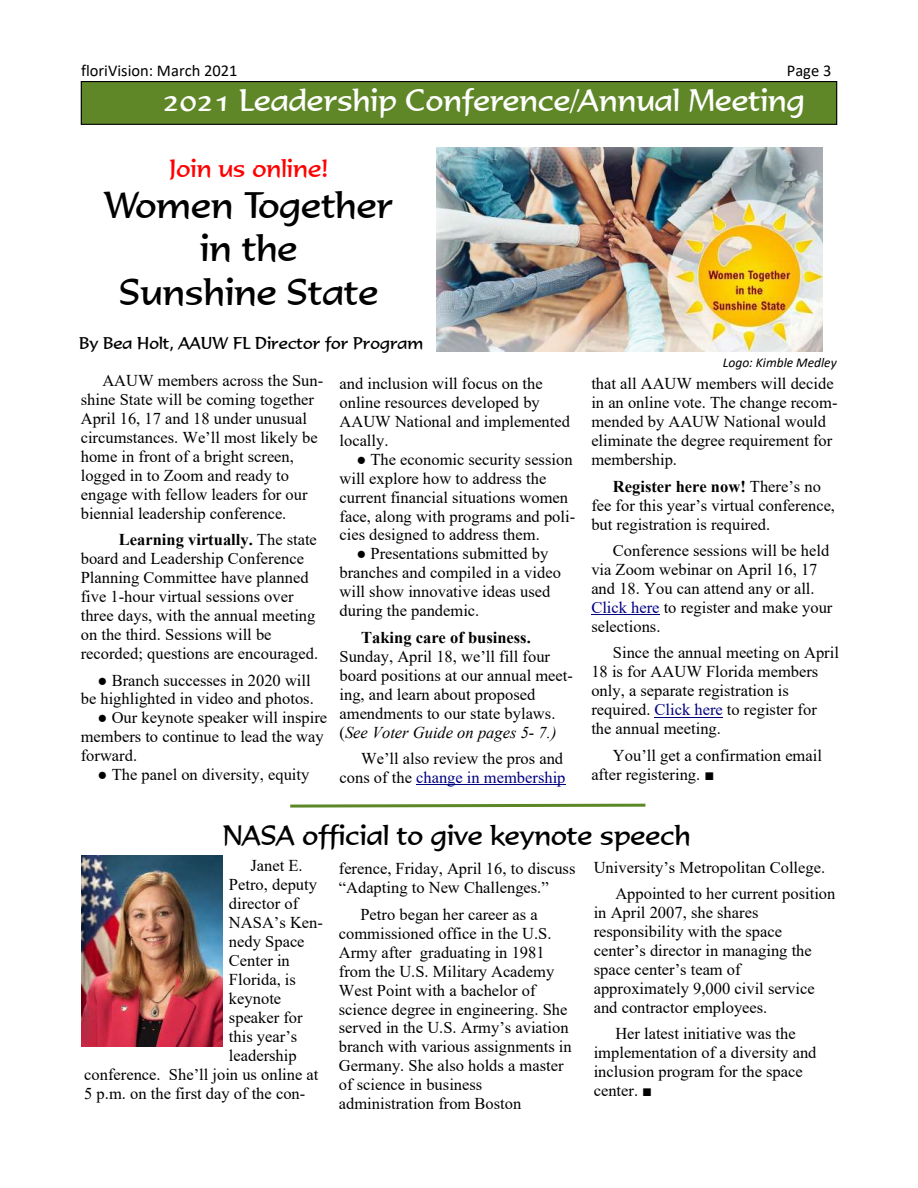
<style>
.page{position:relative;width:918px;height:1188px;background:#fff}
.page>*{position:absolute;margin:0;border:0;box-sizing:border-box;transform-origin:0 0}
.t1{font:36px/43.3px "Formal 436 BT";color:#000;text-align:center}
.t2{font:30px "Formal 436 BT";color:#fff}
.t3{font:27px "Formal 436 BT";color:#000}
.t4{font:24px "Formal 436 BT";color:#f00}
.t5{font:16.5px/18.9px "Times New Roman";color:#000}
.t6{font:16.5px "Formal 436 BT";color:#000}
.t7{font:16.5px "Calibri";color:#000}
.t8{font:700 16.5px "Times New Roman";color:#000}
.t9{font:italic 13.5px "Calibri";color:#000}
.s1{font-weight:700}
.s2{font-style:italic}
.s3{color:#000080}
</style>
<div class="page">
<div style="left:81px;top:82px;width:756px;height:42px;background:#5f8727"></div>
<div style="left:81px;top:81px;width:756px;height:44px;border:1px solid #000"></div>
<img style="left:436px;top:147px;width:387px;height:205px">
<hr style="left:416px;top:784px;width:150px;height:1px;background:#000080">
<hr style="left:591px;top:614px;width:69px;height:1px;background:#000080">
<hr style="left:655px;top:717px;width:68px;height:1px;background:#000080">
<svg style="left:290px;top:803px;width:356px;height:5px"></svg>
<img style="left:81px;top:855px;width:141px;height:192px">
<p class="t7" style="left:81px;top:64px;width:158px">floriVision: March 2021</p>
<p class="t7" style="left:787px;top:63px;width:46px">Page 3</p>
<h2 class="t2" style="left:163px;top:88px;width:643px">2021 Leadership Conference/Annual Meeting</h2>
<h3 class="t4" style="left:170px;top:159px;width:160px">Join us online!</h3>
<h1 class="t1" style="left:104px;top:187px;width:291px">Women Together in the<br>Sunshine State</h1>
<p class="t6" style="left:79px;top:337px;width:346px">By Bea Holt, AAUW FL Director for Program</p>
<p class="t5" style="left:81px;top:373px;width:244px;text-indent:22px">AAUW members across the Sun&shy;shine State will be coming together<br>April 16, 17 and 18 under unusual circumstances. We’ll most likely be home in front of a bright screen, logged in to Zoom and ready to engage with fellow leaders for our biennial leadership conference.</p>
<p class="t5" style="left:81px;top:532px;width:239px;text-indent:38px"><span class="s1">Learning virtually.</span> The state board and Leadership Conference Planning Committee have planned five 1-hour virtual sessions over three days, with the annual meeting on the third. Sessions will be recorded; questions are encouraged.</p>
<p class="t5" style="left:81px;top:672px;width:235px;text-align:right">● Branch successes in 2020 will<br>be highlighted in video and photos.</p>
<p class="t5" style="left:81px;top:710px;width:248px;text-indent:17px">● Our keynote speaker will inspire members to continue to lead the way forward.</p>
<p class="t5" style="left:98px;top:767px;width:213px">● The panel on diversity, equity</p>
<p class="t5" style="left:340px;top:375px;width:232px">and inclusion will focus on the online resources developed by<br>AAUW National and implemented locally.</p>
<p class="t5" style="left:340px;top:451px;width:237px;text-indent:17px">● The economic security session will explore how to address the current financial situations women face, along with programs and poli&shy;cies designed to address them.</p>
<p class="t5" style="left:340px;top:546px;width:223px;text-indent:17px">● Presentations submitted by branches and compiled in a video will show innovative ideas used during the pandemic.</p>
<p class="t8" style="left:361px;top:632px;width:171px">Taking care of business.</p>
<p class="t5" style="left:340px;top:648px;width:235px">Sunday, April 18, we’ll fill four board positions at our annual meet&shy;ing, and learn about proposed amendments to our state bylaws. (<span class="s2">See Voter Guide on pages 5- 7.)</span></p>
<p class="t5" style="left:340px;top:751px;width:228px;text-align:right">We’ll also review the pros and cons of the <span class="s3">change in membership</span></p>
<p class="t9" style="left:723px;top:356px;width:115px">Logo: Kimble Medley</p>
<p class="t5" style="left:591px;top:376px;width:248px">that all AAUW members will decide in an online vote. The change recom&shy;mended by AAUW National would eliminate the degree requirement for membership.</p>
<p class="t5" style="left:591px;top:478px;width:245px;text-indent:22px"><span class="s1">Register here now!</span> There’s no fee for this year’s virtual conference, but registration is required.</p>
<p class="t5" style="left:591px;top:543px;width:243px;text-indent:22px">Conference sessions will be held via Zoom webinar on April 16, 17 and 18. You can attend any or all.<br><span class="s3">Click here</span> to register and make your selections.</p>
<p class="t5" style="left:591px;top:645px;width:249px;text-indent:22px">Since the annual meeting on April<br>18 is for AAUW Florida members only, a separate registration is required. <span class="s3">Click here</span> to register for the annual meeting.</p>
<p class="t5" style="left:591px;top:747px;width:232px;text-indent:22px">You’ll get a confirmation email after registering. <span class="s2">■</span></p>
<h3 class="t3" style="left:223px;top:825px;width:469px">NASA official to give keynote speech</h3>
<p class="t5" style="left:251px;top:858px;width:54px">Janet E.</p>
<p class="t5" style="left:229px;top:877px;width:90px">Petro, deputy</p>
<p class="t5" style="left:229px;top:896px;width:71px">director of</p>
<p class="t5" style="left:229px;top:915px;width:96px">NASA’s Ken-</p>
<p class="t5" style="left:229px;top:934px;width:77px">nedy Space</p>
<p class="t5" style="left:229px;top:953px;width:62px">Center in</p>
<p class="t5" style="left:229px;top:972px;width:68px">Florida, is</p>
<p class="t5" style="left:229px;top:991px;width:54px">keynote</p>
<p class="t5" style="left:229px;top:1010px;width:75px">speaker for</p>
<p class="t5" style="left:229px;top:1029px;width:70px">this year’s</p>
<p class="t5" style="left:229px;top:1048px;width:69px">leadership</p>
<p class="t5" style="left:84px;top:1067px;width:236px">conference. She’ll join us online at</p>
<p class="t5" style="left:84px;top:1085px;width:223px">5 p.m. on the first day of the con-</p>
<p class="t5" style="left:615px;top:855px;width:222px;line-height:26.4px;text-indent:-22px">University’s Metropolitan College.<br>Appointed to her current position</p>
<p class="t5" style="left:594px;top:905px;width:222px">in April 2007, she shares responsibility with the space center’s director in managing the space center’s team of approximately 9,000 civil service and contractor employees.</p>
<p class="t5" style="left:594px;top:1026px;width:224px;text-indent:22px">Her latest initiative was the implementation of a diversity and inclusion program for the space center. <span class="s2">■</span></p>
<p class="t5" style="left:339px;top:861px;width:238px">ference, Friday, April 16, to discuss “Adapting to New Challenges.”</p>
<p class="t5" style="left:339px;top:906px;width:234px;text-indent:22px">Petro began her career as a commissioned office in the U.S.<br>Army after graduating in 1981 from the U.S. Military Academy<br>West Point with a bachelor of science degree in engineering. She served in the U.S. Army’s aviation branch with various assignments in<br>Germany. She also holds a master of science in business administration from Boston</p>
</div>
